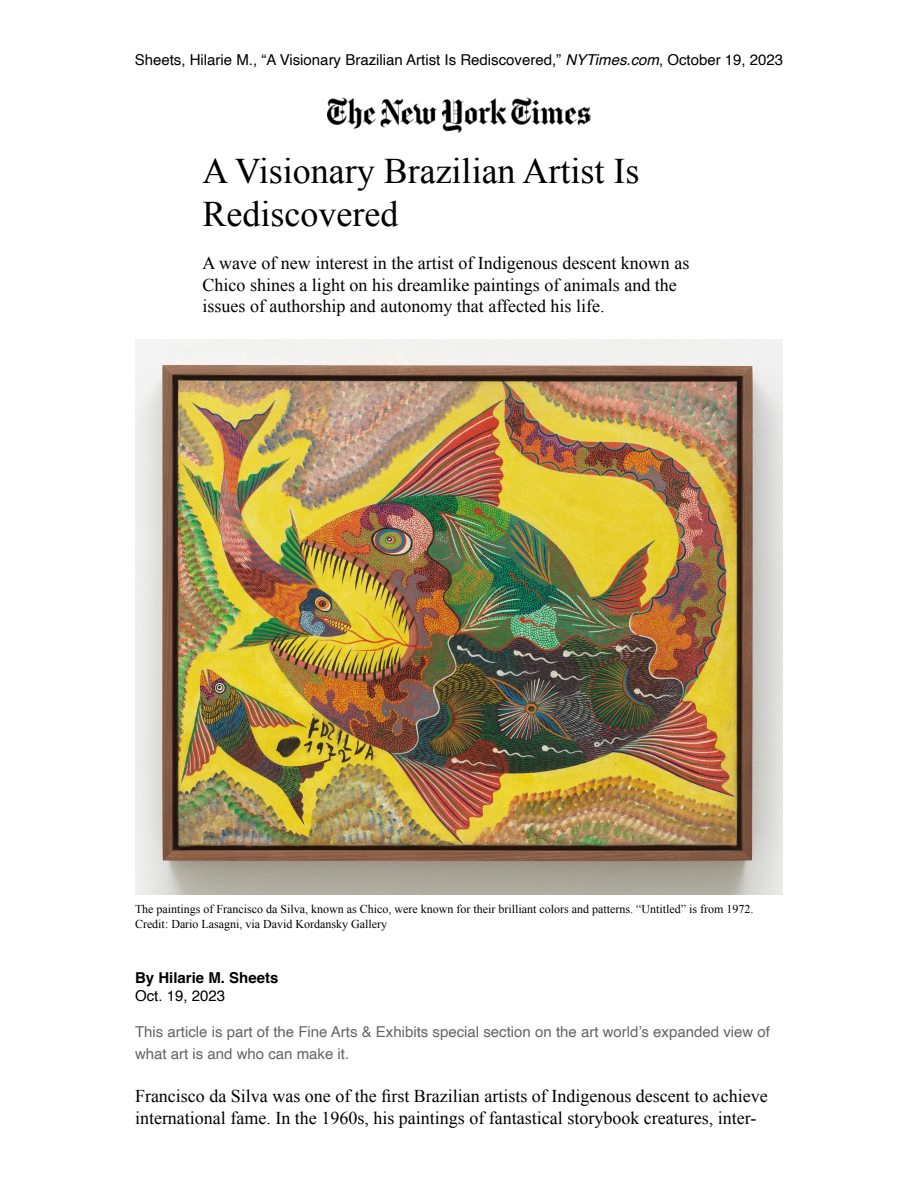
<style>
.page{position:relative;width:918px;height:1188px;background:#fff}
.page>*{position:absolute;margin:0;border:0;box-sizing:border-box;transform-origin:0 0}
.t1{font:36px/43.2px "Times New Roman";color:#000}
.t2{font:18px/21.6px "Times New Roman";color:#000}
.t3{font:15px/21.6px "Helvetica";color:#636466}
.t4{font:15px "Helvetica";color:#000}
.t5{font:700 15px "Helvetica";color:#000}
.t6{font:12px/14.4px "Times New Roman";color:#000}
.s1{font-style:italic}
</style>
<div class="page">
<img style="left:327px;top:97px;width:264px;height:36px">
<img style="left:135px;top:339px;width:648px;height:555px">
<p class="t4" style="left:135px;top:48px;width:650px">Sheets, Hilarie M., “A Visionary Brazilian Artist Is Rediscovered,” <span class="s1">NYTimes.com</span>, October 19, 2023</p>
<h1 class="t1" style="left:202px;top:148px;width:439px">A Visionary Brazilian Artist Is<br>Rediscovered</h1>
<p class="t2" style="left:202px;top:252px;width:488px">A wave of new interest in the artist of Indigenous descent known as<br>Chico shines a light on his dreamlike paintings of animals and the issues of authorship and autonomy that affected his life.</p>
<p class="t6" style="left:135px;top:902px;width:620px">The paintings of Francisco da Silva, known as Chico, were known for their brilliant colors and patterns. “Untitled” is from 1972.<br>Credit: Dario Lasagni, via David Kordansky Gallery</p>
<p class="t5" style="left:135px;top:969px;width:145px">By Hilarie M. Sheets</p>
<p class="t4" style="left:135px;top:984px;width:92px">Oct. 19, 2023</p>
<p class="t3" style="left:135px;top:1022px;width:637px">This article is part of the Fine Arts &amp; Exhibits special section on the art world’s expanded view of what art is and who can make it.</p>
<p class="t2" style="left:135px;top:1085px;width:634px">Francisco da Silva was one of the first Brazilian artists of Indigenous descent to achieve international fame. In the 1960s, his paintings of fantastical storybook creatures, inter-</p>
</div>
